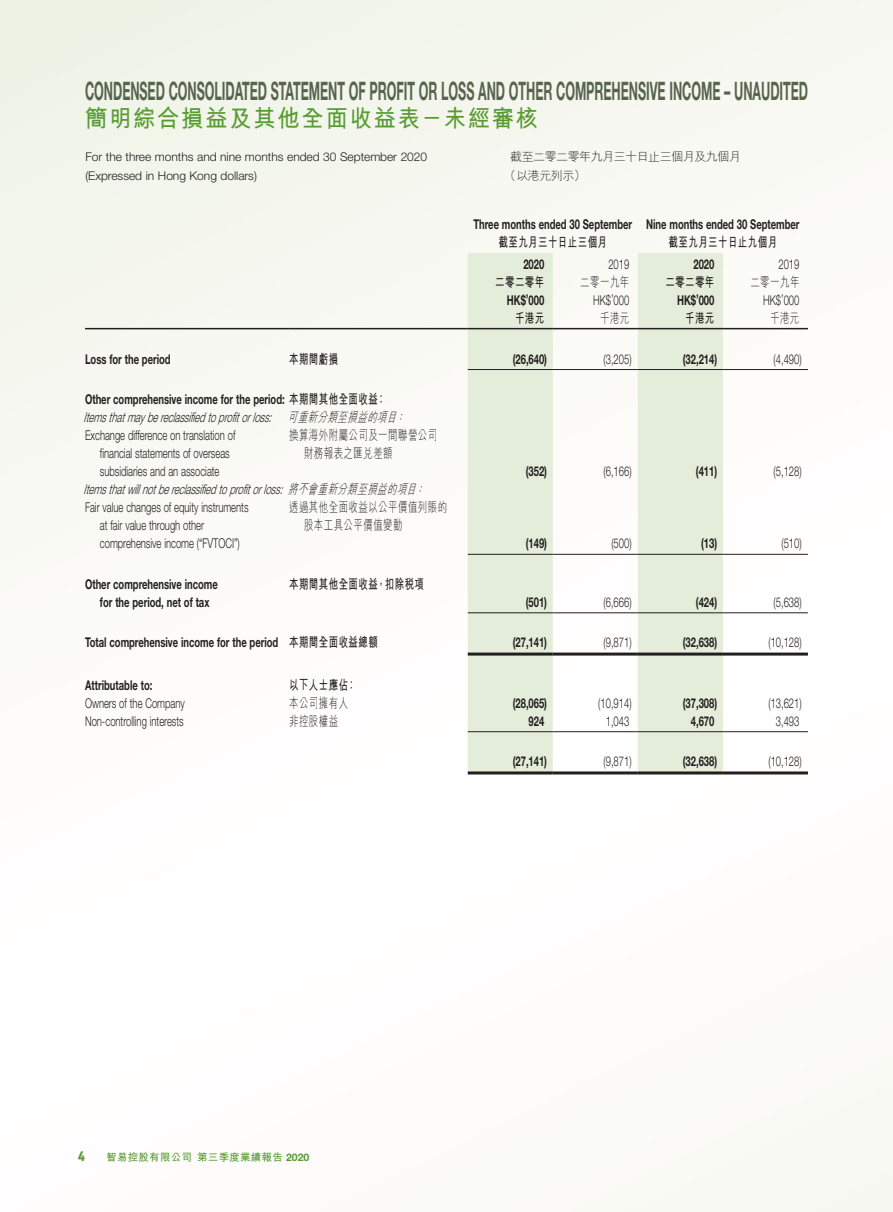
<style>
.page{position:relative;width:893px;height:1212px;background:#fff}
.page>*{position:absolute;margin:0;border:0;box-sizing:border-box;transform-origin:0 0}
.t1{font:700 25.5px "Helvetica Neue LT Std";letter-spacing:-.005em;color:#57644e;scale:.49 1}
.t2{font:700 24px "M Hei HK";letter-spacing:.08em;color:#589b31;scale:.93 1}
.Body_Text{font:300 13.5px/18px "Helvetica Neue LT Std";color:#231f20;scale:.7 1}
.Body_Text-2{font:700 13.5px/18px "Helvetica Neue LT Std";color:#231f20;text-align:center;scale:.7 1}
.Body_Text-3{font:italic 300 13.5px "Helvetica Neue LT Std";color:#231f20;scale:.7 1}
.Body_Text-4{font:300 13.5px/18px "M Hei HK";letter-spacing:.05em;color:#231f20;scale:.7 1}
.Body_Text-5{font:700 13.5px "M Hei HK";letter-spacing:.05em;color:#231f20;scale:.7 1}
.Body_Text-6{font:italic 300 13.5px "M Hei HK";color:#231f20;scale:.7 1}
.Body_Text-7{font:700 13.5px "URWDIN";color:#589b31}
.t3{font:300 12px "Helvetica Neue LT Std";letter-spacing:-.005em;color:#231f20}
.t4{font:300 12px "M Hei HK";letter-spacing:-.04em;color:#231f20}
.t5{font:700 10.5px "M Hei HK";letter-spacing:.025em;color:#589b31}
.s1{font-family:"M Hei HK"}
.s2{font-family:"Helvetica Neue LT Std"}
</style>
<div class="page">
<svg style="left:468px;top:253px;width:255px;height:518px;fill:#e4edd9"></svg>
<hr style="left:85px;top:328px;width:204px;height:1px;background:#231f20">
<hr style="left:289px;top:328px;width:179px;height:1px;background:#231f20">
<hr style="left:468px;top:328px;width:85px;height:1px;background:#231f20">
<hr style="left:553px;top:328px;width:85px;height:1px;background:#231f20">
<hr style="left:638px;top:328px;width:85px;height:1px;background:#231f20">
<hr style="left:723px;top:328px;width:85px;height:1px;background:#231f20">
<hr style="left:468px;top:369px;width:85px;height:1px;background:#231f20">
<hr style="left:553px;top:369px;width:85px;height:1px;background:#231f20">
<hr style="left:638px;top:369px;width:85px;height:1px;background:#231f20">
<hr style="left:723px;top:369px;width:85px;height:1px;background:#231f20">
<hr style="left:468px;top:554px;width:85px;height:1px;background:#231f20">
<hr style="left:553px;top:554px;width:85px;height:1px;background:#231f20">
<hr style="left:638px;top:554px;width:85px;height:1px;background:#231f20">
<hr style="left:723px;top:554px;width:85px;height:1px;background:#231f20">
<hr style="left:468px;top:612px;width:85px;height:1px;background:#231f20">
<hr style="left:553px;top:612px;width:85px;height:1px;background:#231f20">
<hr style="left:638px;top:612px;width:85px;height:1px;background:#231f20">
<hr style="left:723px;top:612px;width:85px;height:1px;background:#231f20">
<hr style="left:468px;top:652px;width:85px;height:3px;background:#231f20">
<hr style="left:553px;top:652px;width:85px;height:3px;background:#231f20">
<hr style="left:638px;top:652px;width:85px;height:3px;background:#231f20">
<hr style="left:723px;top:652px;width:85px;height:3px;background:#231f20">
<hr style="left:468px;top:731px;width:85px;height:1px;background:#231f20">
<hr style="left:553px;top:731px;width:85px;height:1px;background:#231f20">
<hr style="left:638px;top:731px;width:85px;height:1px;background:#231f20">
<hr style="left:723px;top:731px;width:85px;height:1px;background:#231f20">
<hr style="left:468px;top:771px;width:85px;height:3px;background:#231f20">
<hr style="left:553px;top:771px;width:85px;height:3px;background:#231f20">
<hr style="left:638px;top:771px;width:85px;height:3px;background:#231f20">
<hr style="left:723px;top:771px;width:85px;height:3px;background:#231f20">
<p class="t1" style="left:85px;top:75px;width:1477px">CONDENSED CONSOLIDATED STATEMENT OF PROFIT OR LOSS AND OTHER COMPREHENSIVE INCOME – UNAUDITED</p>
<p class="t2" style="left:85px;top:101px;width:489px">簡明綜合損益及其他全面收益表－未經審核</p>
<p class="t3" style="left:85px;top:150px;width:343px">For the three months and nine months ended 30 September 2020</p>
<p class="t3" style="left:85px;top:168px;width:173px">(Expressed in Hong Kong dollars)</p>
<p class="t4" style="left:510px;top:151px;width:232px">截至二零二零年九月三十日止三個月及九個月</p>
<p class="t4" style="left:504px;top:169px;width:83px">（以港元列示）</p>
<p class="Body_Text-2" style="left:473px;top:215px;width:228px">Three months ended 30 September</p>
<p class="Body_Text-2" style="left:646px;top:215px;width:221px">Nine months ended 30 September</p>
<p class="Body_Text-5" style="left:499px;top:232px;width:156px">截至九月三十日止三個月</p>
<p class="Body_Text-5" style="left:669px;top:232px;width:156px">截至九月三十日止九個月</p>
<p class="Body_Text-2" style="left:523px;top:255px;width:31px">2020</p>
<p class="Body_Text" style="left:608px;top:255px;width:31px">2019</p>
<p class="Body_Text-2" style="left:693px;top:255px;width:31px">2020</p>
<p class="Body_Text" style="left:778px;top:255px;width:31px">2019</p>
<p class="Body_Text-5" style="left:495px;top:272px;width:72px">二零二零年</p>
<p class="Body_Text-4" style="left:580px;top:273px;width:72px">二零一九年</p>
<p class="Body_Text-5" style="left:665px;top:272px;width:72px">二零二零年</p>
<p class="Body_Text-4" style="left:750px;top:273px;width:72px">二零一九年</p>
<p class="Body_Text-2" style="left:507px;top:291px;width:55px">HK$’000</p>
<p class="Body_Text" style="left:593px;top:291px;width:53px">HK$’000</p>
<p class="Body_Text-2" style="left:677px;top:291px;width:55px">HK$’000</p>
<p class="Body_Text" style="left:763px;top:291px;width:53px">HK$’000</p>
<p class="Body_Text-5" style="left:515px;top:308px;width:43px">千港元</p>
<p class="Body_Text-4" style="left:600px;top:309px;width:43px">千港元</p>
<p class="Body_Text-5" style="left:685px;top:308px;width:43px">千港元</p>
<p class="Body_Text-4" style="left:770px;top:309px;width:43px">千港元</p>
<p class="Body_Text-2" style="left:85px;top:350px;width:124px">Loss for the period</p>
<p class="Body_Text-5" style="left:289px;top:349px;width:72px">本期間虧損</p>
<p class="Body_Text-2" style="left:513px;top:350px;width:51px">(26,640)</p>
<p class="Body_Text" style="left:603px;top:350px;width:42px">(3,205)</p>
<p class="Body_Text-2" style="left:683px;top:350px;width:51px">(32,214)</p>
<p class="Body_Text" style="left:774px;top:350px;width:42px">(4,490)</p>
<p class="Body_Text-2" style="left:85px;top:390px;width:432px">Other comprehensive income for the period: <span class="s1">本期間其他全面收益：</span></p>
<p class="Body_Text-3" style="left:84px;top:409px;width:276px">Itemsthatmay bereclassifiedtoprofitorloss:</p>
<p class="Body_Text-6" style="left:288px;top:411px;width:173px">可重新分類至損益的項目：</p>
<p class="Body_Text" style="left:100px;top:426px;width:195px;text-indent:-15px">Exchange difference on translation of financial statements of overseas subsidiaries and an associate</p>
<p class="Body_Text-4" style="left:304px;top:426px;width:192px;text-indent:-15px">換算海外附屬公司及一間聯營公司財務報表之匯兌差額</p>
<p class="Body_Text-2" style="left:526px;top:462px;width:32px">(352)</p>
<p class="Body_Text" style="left:603px;top:462px;width:42px">(6,166)</p>
<p class="Body_Text-2" style="left:696px;top:462px;width:32px">(411)</p>
<p class="Body_Text" style="left:774px;top:462px;width:42px">(5,128)</p>
<p class="Body_Text-3" style="left:84px;top:481px;width:493px">Items that will not be reclassified to profit or loss: <span class="s1">將不會重新分類至損益的項目：</span></p>
<p class="Body_Text" style="left:100px;top:498px;width:214px;text-indent:-15px">Fair value changes of equity instruments at fair value through other comprehensive income (“FVTOCI”)</p>
<p class="Body_Text-4" style="left:304px;top:498px;width:206px;text-indent:-15px">透過其他全面收益以公平價值列賬的股本工具公平價值變動</p>
<p class="Body_Text-2" style="left:85px;top:575px;width:191px">Other comprehensive income for the period, net of tax</p>
<p class="Body_Text-5" style="left:289px;top:574px;width:194px">本期間其他全面收益，扣除稅項</p>
<p class="Body_Text-2" style="left:526px;top:534px;width:32px">(149)</p>
<p class="Body_Text" style="left:611px;top:534px;width:30px">(500)</p>
<p class="Body_Text-2" style="left:701px;top:534px;width:24px">(13)</p>
<p class="Body_Text" style="left:781px;top:534px;width:30px">(510)</p>
<p class="Body_Text-2" style="left:526px;top:593px;width:32px">(501)</p>
<p class="Body_Text" style="left:603px;top:593px;width:42px">(6,666)</p>
<p class="Body_Text-2" style="left:696px;top:593px;width:32px">(424)</p>
<p class="Body_Text" style="left:774px;top:593px;width:42px">(5,638)</p>
<p class="Body_Text-2" style="left:85px;top:633px;width:278px">Total comprehensive income for the period</p>
<p class="Body_Text-5" style="left:289px;top:633px;width:128px">本期間全面收益總額</p>
<p class="Body_Text-2" style="left:513px;top:633px;width:51px">(27,141)</p>
<p class="Body_Text" style="left:603px;top:633px;width:42px">(9,871)</p>
<p class="Body_Text-2" style="left:683px;top:633px;width:51px">(32,638)</p>
<p class="Body_Text" style="left:768px;top:633px;width:49px">(10,128)</p>
<p class="Body_Text-2" style="left:85px;top:676px;width:98px">Attributable to:</p>
<p class="Body_Text-5" style="left:289px;top:675px;width:98px">以下人士應佔：</p>
<p class="Body_Text" style="left:85px;top:694px;width:144px">Owners of the Company</p>
<p class="Body_Text-4" style="left:289px;top:694px;width:86px">本公司擁有人</p>
<p class="Body_Text-2" style="left:513px;top:694px;width:51px">(28,065)</p>
<p class="Body_Text" style="left:598px;top:694px;width:49px">(10,914)</p>
<p class="Body_Text-2" style="left:683px;top:694px;width:51px">(37,308)</p>
<p class="Body_Text" style="left:768px;top:694px;width:49px">(13,621)</p>
<p class="Body_Text" style="left:85px;top:712px;width:143px">Non-controlling interests</p>
<p class="Body_Text-4" style="left:289px;top:712px;width:72px">非控股權益</p>
<p class="Body_Text-2" style="left:529px;top:712px;width:24px">924</p>
<p class="Body_Text" style="left:606px;top:712px;width:35px">1,043</p>
<p class="Body_Text-2" style="left:691px;top:712px;width:35px">4,670</p>
<p class="Body_Text" style="left:776px;top:712px;width:35px">3,493</p>
<p class="Body_Text-2" style="left:513px;top:752px;width:51px">(27,141)</p>
<p class="Body_Text" style="left:603px;top:752px;width:42px">(9,871)</p>
<p class="Body_Text-2" style="left:683px;top:752px;width:51px">(32,638)</p>
<p class="Body_Text" style="left:768px;top:752px;width:49px">(10,128)</p>
<p class="Body_Text-7" style="left:78px;top:1147px;width:9px">4</p>
<p class="t5" style="left:106px;top:1149px;width:205px">智易控股有限公司第三季度業績報告 <span class="s2">2020</span></p>
</div>
